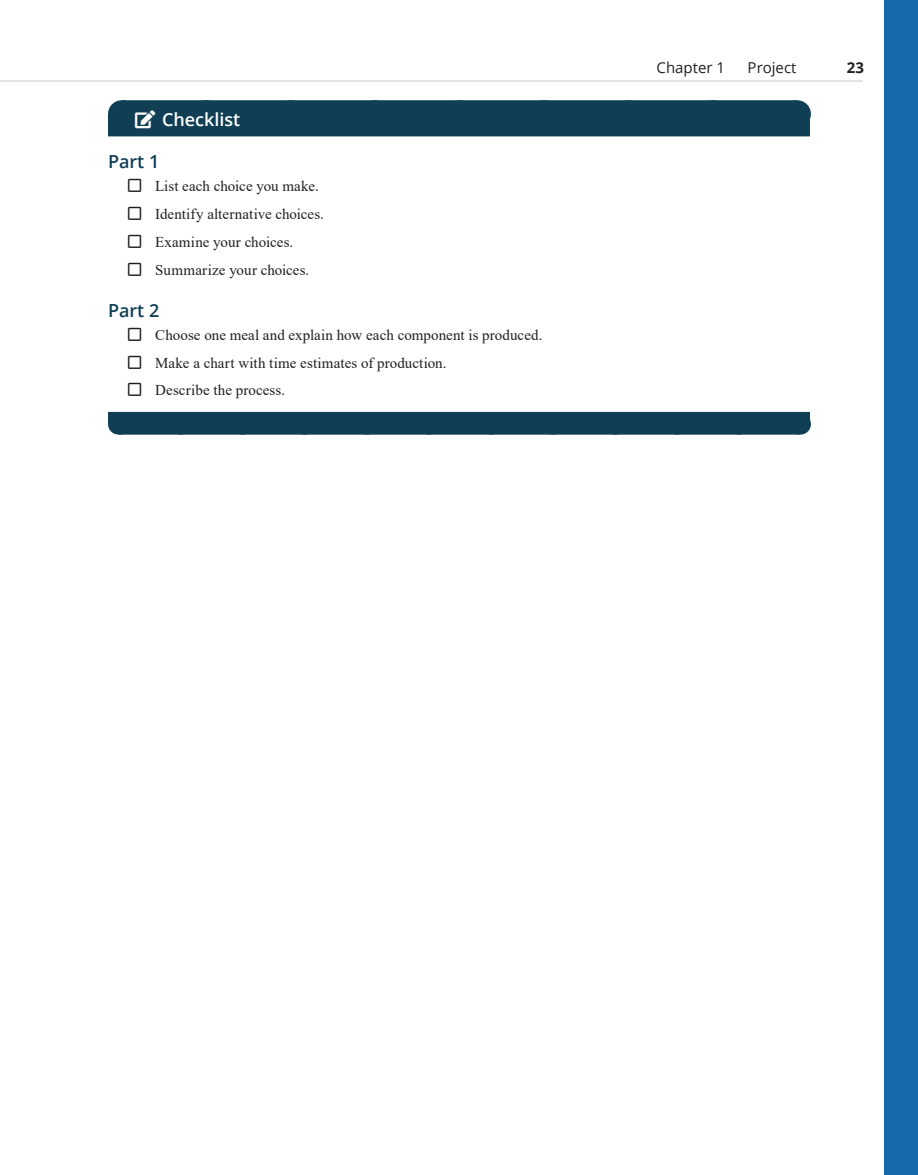
<style>
.page{position:relative;width:918px;height:1175px;background:#fff}
.page>*{position:absolute;margin:0;border:0;box-sizing:border-box;transform-origin:0 0}
.h3_-_Heading_Level_3{font:600 18px "Open Sans";color:#0f3e55}
.t1{font:600 18px "Open Sans";color:#fff}
.t2{font:15px "Times New Roman";letter-spacing:.005em;color:#231f20}
.t3{font:15px "Open Sans";color:#231f20}
.t4{font:700 15px "Open Sans";color:#231f20}
</style>
<div class="page">
<div style="left:884px;top:0;width:34px;height:1174px;background:#1669ab"></div>
<div style="left:122px;top:100px;width:674px;height:28px;background:#0f3e55"></div>
<svg style="left:206px;top:100px;width:548px;height:1px"></svg>
<svg style="left:796px;top:100px;width:1px;height:14px"></svg>
<div style="left:108px;top:114px;width:702px;height:22px;background:#0f3e55"></div>
<div style="left:108px;top:412px;width:702px;height:12px;background:#0f3e55"></div>
<div style="left:118px;top:413px;width:682px;height:21px;background:#0f3e55"></div>
<hr style="left:0;top:81px;width:863px;height:1px;background:#c7c8ca">
<p class="t1" style="left:162px;top:107px;width:80px">Checklist</p>
<h3 class="h3_-_Heading_Level_3" style="left:108px;top:149px;width:53px">Part 1</h3>
<p class="t2" style="left:155px;top:176px;width:165px">List each choice you make.</p>
<p class="t2" style="left:155px;top:203px;width:170px">Identify alternative choices.</p>
<p class="t2" style="left:155px;top:231px;width:140px">Examine your choices.</p>
<p class="t2" style="left:155px;top:259px;width:156px">Summarize your choices.</p>
<h3 class="h3_-_Heading_Level_3" style="left:108px;top:298px;width:53px">Part 2</h3>
<p class="t2" style="left:155px;top:324px;width:389px">Choose one meal and explain how each component is produced.</p>
<p class="t2" style="left:155px;top:352px;width:293px">Make a chart with time estimates of production.</p>
<p class="t2" style="left:155px;top:380px;width:131px">Describe the process.</p>
<p class="t3" style="left:657px;top:58px;width:70px">Chapter 1</p>
<p class="t3" style="left:748px;top:58px;width:50px">Project</p>
<p class="t4" style="left:847px;top:57px;width:19px">23</p>
</div>
